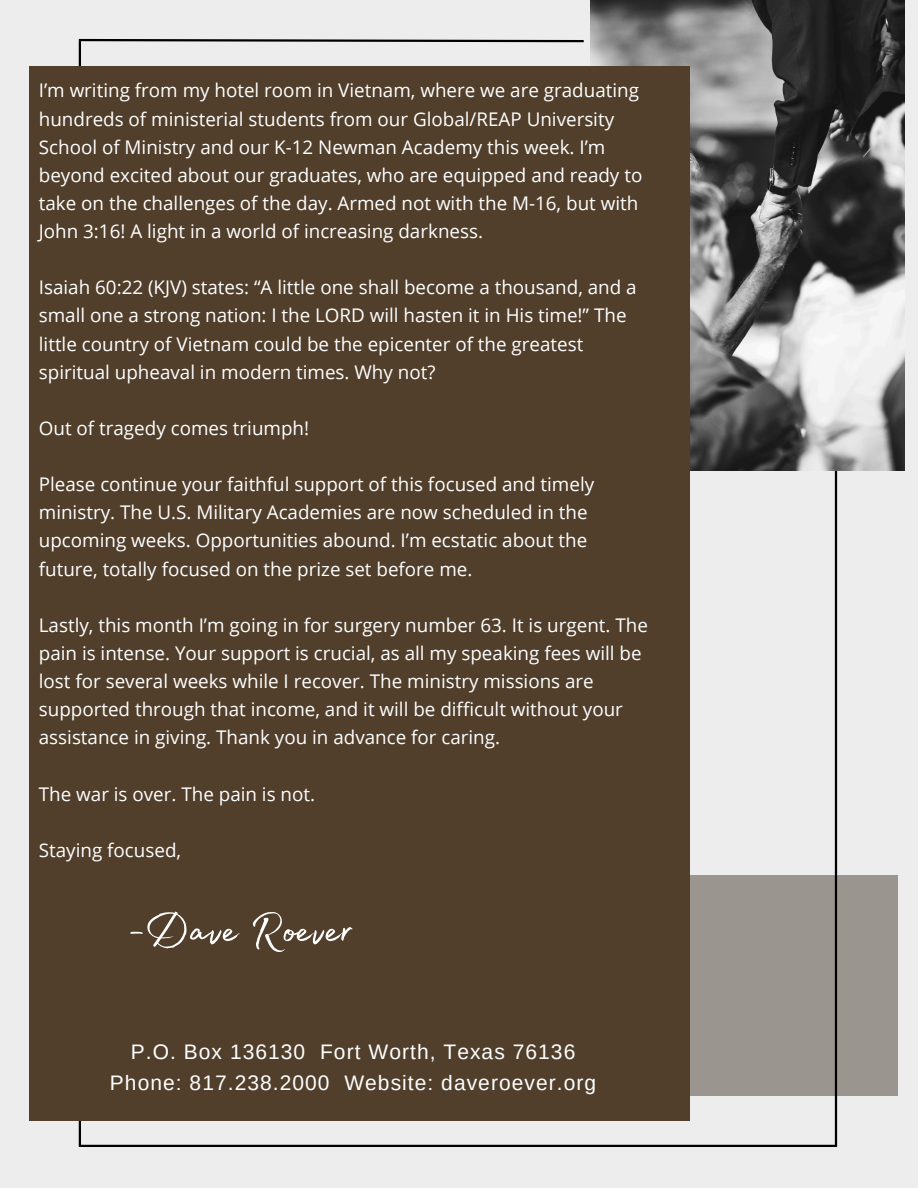
<style>
.page{position:relative;width:918px;height:1188px;background:#ededed}
.page>*{position:absolute;margin:0;border:0;box-sizing:border-box;transform-origin:0 0}
.t1{font:60px "Madelyn Fill";color:#fff}
.t2{font:21px/31.5px "Arimo";letter-spacing:.05em;color:#fff;text-align:center}
.t3{font:18.75px/28.2px "Open Sans";color:#fff}
</style>
<div class="page">
<div style="left:58px;top:875px;width:840px;height:221px;background:#9b958f"></div>
<hr style="left:835px;top:393px;width:2px;height:754px;background:#000">
<img style="left:590px;top:0;width:314px;height:470px">
<hr style="left:79px;top:41px;width:2px;height:1106px;background:#000">
<div style="left:29px;top:66px;width:660px;height:1055px;background:#513f2c"></div>
<svg style="left:78px;top:38px;width:506px;height:5px"></svg>
<hr style="left:81px;top:1145px;width:754px;height:2px;background:#000">
<p class="t3" style="left:39px;top:76px;width:605px">I’m writing from my hotel room in Vietnam, where we are graduating hundreds of ministerial students from our Global/REAP University School of Ministry and our K-12 Newman Academy this week. I’m beyond excited about our graduates, who are equipped and ready to take on the challenges of the day. Armed not with the M-16, but with John 3:16! A light in a world of increasing darkness.</p>
<p class="t3" style="left:39px;top:273px;width:599px">Isaiah 60:22 (KJV) states: “A little one shall become a thousand, and a small one a strong nation: I the LORD will hasten it in His time!” The little country of Vietnam could be the epicenter of the greatest spiritual upheaval in modern times. Why not?</p>
<p class="t3" style="left:39px;top:414px;width:272px">Out of tragedy comes triumph!</p>
<p class="t3" style="left:39px;top:470px;width:557px">Please continue your faithful support of this focused and timely ministry. The U.S. Military Academies are now scheduled in the upcoming weeks. Opportunities abound. I’m ecstatic about the future, totally focused on the prize set before me.</p>
<p class="t3" style="left:39px;top:610px;width:611px">Lastly, this month I’m going in for surgery number 63. It is urgent. The pain is intense. Your support is crucial, as all my speaking fees will be lost for several weeks while I recover. The ministry missions are supported through that income, and it will be difficult without your assistance in giving. Thank you in advance for caring.</p>
<p class="t3" style="left:39px;top:779px;width:278px">The war is over. The pain is not.</p>
<p class="t3" style="left:39px;top:835px;width:144px">Staying focused,</p>
<h1 class="t1" style="left:128px;top:884px;width:227px">-Dave Roever</h1>
<h2 class="t2" style="left:110px;top:1036px;width:488px">P.O. Box 136130 Fort Worth, Texas 76136<br>Phone: 817.238.2000 Website: daveroever.org</h2>
</div>
